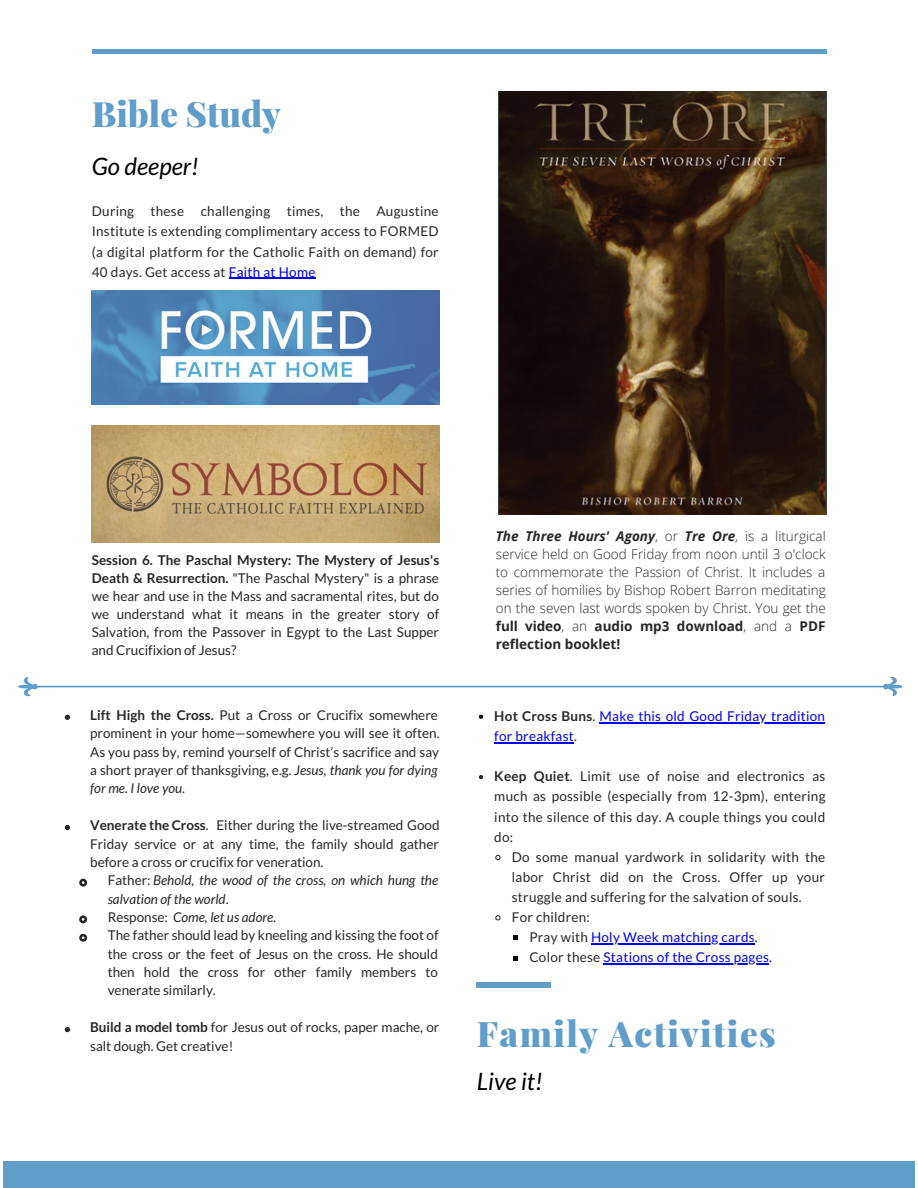
<style>
.page{position:relative;width:918px;height:1188px;background:#fff}
.page>*{position:absolute;margin:0;border:0;box-sizing:border-box;transform-origin:0 0}
.t1{font:900 35.25px "Playfair Display";letter-spacing:.04em;color:#619dc9}
.t2{font:900 34.95px "Playfair Display";color:#619dc9}
.t3{font:italic 24px "Lato";color:#000}
.t4{font:13.5px/18.3px "Lato";color:#272727;text-align:justify}
.t5{font:300 13.5px/18px "Open Sans";color:#272727;text-align:justify}
.t6{font:13.5px "Lato";letter-spacing:.02em;color:#272727}
.t7{font:13.5px/20.1px "Lato";letter-spacing:.02em;color:#00e}
.s1{color:#00e}
.s2{font-weight:700}
.s3{font-style:italic}
.s4{font-weight:700;font-style:italic}
.s5{font-weight:700;color:#272727}
.s6{color:#272727}
.s7{color:#000}
</style>
<div class="page">
<div style="left:3px;top:1161px;width:912px;height:27px;background:#619dc9"></div>
<hr style="left:92px;top:50px;width:734px;height:4px;background:#619dc9">
<img style="left:92px;top:290px;width:347px;height:114px">
<svg style="left:18px;top:677px;width:885px;height:19px"></svg>
<svg style="left:479px;top:715px;width:4px;height:4px"></svg>
<hr style="left:600px;top:722px;width:225px;height:1px;background:#00e">
<hr style="left:494px;top:742px;width:80px;height:1px;background:#00e">
<svg style="left:479px;top:775px;width:4px;height:4px"></svg>
<svg style="left:495px;top:854px;width:6px;height:7px"></svg>
<svg style="left:495px;top:915px;width:6px;height:6px"></svg>
<svg style="left:514px;top:936px;width:4px;height:4px"></svg>
<hr style="left:591px;top:943px;width:164px;height:1px;background:#00e">
<svg style="left:514px;top:956px;width:4px;height:4px"></svg>
<hr style="left:604px;top:963px;width:165px;height:1px;background:#00e">
<div style="left:477px;top:982px;width:74px;height:6px;background:#619dc9"></div>
<img style="left:498px;top:92px;width:329px;height:423px">
<img style="left:92px;top:425px;width:347px;height:117px">
<svg style="left:65px;top:715px;width:5px;height:5px"></svg>
<svg style="left:65px;top:825px;width:5px;height:5px"></svg>
<svg style="left:79px;top:878px;width:9px;height:9px"></svg>
<svg style="left:79px;top:915px;width:9px;height:9px"></svg>
<svg style="left:79px;top:933px;width:9px;height:9px"></svg>
<svg style="left:65px;top:1027px;width:5px;height:5px"></svg>
<hr style="left:229px;top:278px;width:87px;height:1px;background:#00e">
<h2 class="t2" style="left:92px;top:89px;width:191px">Bible Study</h2>
<h3 class="t3" style="left:92px;top:151px;width:109px">Go deeper!</h3>
<p class="t4" style="left:92px;top:201px;width:348px;line-height:20.1px">During these challenging times, the Augustine Institute is extending complimentary access to FORMED (a digital platform for the Catholic Faith on demand) for 40 days. Get access at <span class="s1">Faith at Home</span></p>
<p class="t4" style="left:92px;top:551px;width:349px"><span class="s2">Session 6. The Paschal Mystery: The Mystery of Jesus's Death &amp; Resurrection.</span> "The Paschal Mystery" is a phrase we hear and use in the Mass and sacramental rites, but do we understand what it means in the greater story of Salvation, from the Passover in Egypt to the Last Supper and Crucifixion of Jesus?</p>
<p class="t4" style="left:90px;top:706px;width:351px;text-align:left"><span class="s2">Lift High the Cross.</span> Put a Cross or Crucifix somewhere prominent in your home—somewhere you will see it often.<br>As you pass by, remind yourself of Christ’s sacrifice and say a short prayer of thanksgiving, e.g. <span class="s3">Jesus, thank you for dying for me. I love you</span>.</p>
<p class="t4" style="left:90px;top:816px;width:351px"><span class="s2">Venerate the Cross</span>. Either during the live-streamed Good Friday service or at any time, the family should gather before a cross or crucifix for veneration.</p>
<p class="t4" style="left:108px;top:871px;width:332px;text-align:left">Father: <span class="s3">Behold, the wood of the cross, on which hung the salvation of the world</span>.<br>Response: <span class="s3">Come, let us adore.<br></span>The father should lead by kneeling and kissing the foot of the cross or the feet of Jesus on the cross. He should then hold the cross for other family members to venerate similarly.</p>
<p class="t4" style="left:90px;top:1018px;width:351px"><span class="s2">Build a model tomb</span> for Jesus out of rocks, paper mache, or salt dough. Get creative!</p>
<p class="t5" style="left:496px;top:527px;width:332px"><span class="s4">The Three Hours' Agony</span>, or <span class="s4">Tre Ore</span>, is a liturgical service held on Good Friday from noon until 3 o'clock to commemorate the Passion of Christ. It includes a series of homilies by Bishop Robert Barron meditating on the seven last words spoken by Christ. You get the <span class="s2">full video</span>, an <span class="s2">audio mp3 download</span>, and a <span class="s2">PDF reflection booklet!</span></p>
<p class="t7" style="left:494px;top:706px;width:332px"><span class="s5">Hot Cross Buns</span><span class="s6">.</span> Make this old Good Friday tradition for breakfast<span class="s6">.</span></p>
<p class="t4" style="left:494px;top:766px;width:333px;line-height:20.1px"><span class="s2">Keep Quiet</span>. Limit use of noise and electronics as much as possible (especially from 12-3pm), entering into the silence of this day. A couple things you could do:</p>
<p class="t6" style="left:512px;top:848px;width:315px">Do some manual yardwork in solidarity with the</p>
<p class="t6" style="left:512px;top:869px;width:315px">labor Christ did on the Cross. Offer up your</p>
<p class="t6" style="left:512px;top:889px;width:291px">struggle and suffering for the salvation of souls.</p>
<p class="t6" style="left:512px;top:909px;width:80px">For children:</p>
<p class="t7" style="left:529px;top:927px;width:230px"><span class="s6">Pray with</span> Holy Week matching cards<span class="s7">.</span></p>
<p class="t7" style="left:529px;top:947px;width:244px"><span class="s6">Color these</span> Stations of the Cross pages<span class="s7">.</span></p>
<h1 class="t1" style="left:477px;top:1009px;width:301px">Family Activities</h1>
<h3 class="t3" style="left:477px;top:1066px;width:67px">Live it!</h3>
</div>
